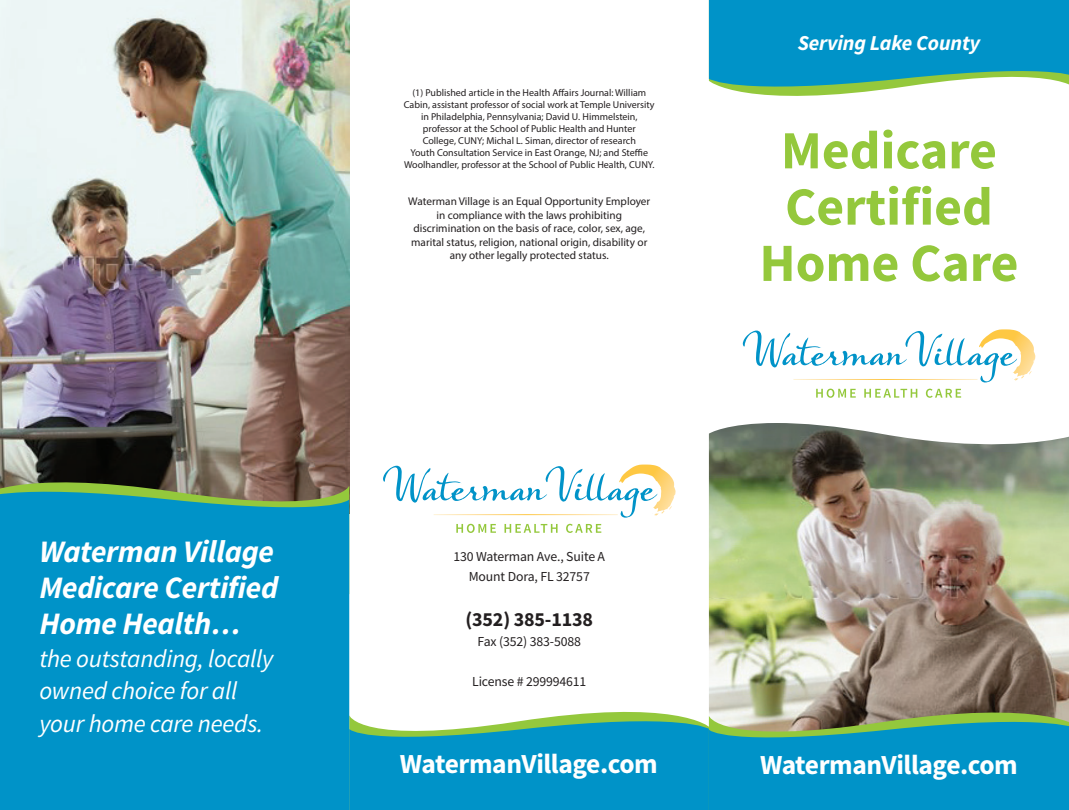
<style>
.page{position:relative;width:1069px;height:810px;background:#fff}
.page>*{position:absolute;margin:0;border:0;box-sizing:border-box;transform-origin:0 0}
.t1{font:700 53.75px/56.2px "Source Sans Pro";color:#94c83c;text-align:center}
.t2{font:italic 700 31.25px/36.2px "Source Sans Pro";letter-spacing:-.01em;color:#fff}
.t3{font:700 27.5px "Source Sans Pro";letter-spacing:-.015em;color:#fff}
.t4{font:italic 25px/32.5px "Source Sans Pro";letter-spacing:-.01em;color:#fff}
.t5{font:italic 700 21.25px "Source Sans Pro";letter-spacing:-.01em;color:#fff}
.t6{font:700 20px "Source Sans Pro";letter-spacing:-.01em;color:#231f20}
.t7{font:13.75px/20px "Source Sans Pro";letter-spacing:-.01em;color:#231f20;text-align:center}
.t8{font:11.25px/13.5px "Myriad Pro";color:#231f20;text-align:center}
.t9{font:10px/12px "Myriad Pro";color:#231f20;text-align:center}
</style>
<div class="page">
<img style="left:0;top:0;width:349px;height:468px">
<img style="left:709px;top:423px;width:360px;height:275px">
<svg style="left:349px;top:712px;width:360px;height:98px;background:#23a1c1"></svg>
<svg style="left:816px;top:389px;width:40px;height:9px"></svg>
<svg style="left:864px;top:389px;width:53px;height:9px"></svg>
<svg style="left:926px;top:389px;width:35px;height:9px"></svg>
<svg style="left:743px;top:329px;width:292px;height:53px"></svg>
<hr style="left:793px;top:379px;width:184px;height:1px;background:#fff">
<svg style="left:709px;top:0;width:360px;height:96px;background:#24a1c2"></svg>
<svg style="left:709px;top:698px;width:360px;height:14px;background:#8f8473"></svg>
<svg style="left:709px;top:712px;width:360px;height:98px;background:#1b97b5"></svg>
<svg style="left:456px;top:524px;width:40px;height:9px"></svg>
<svg style="left:504px;top:524px;width:53px;height:9px"></svg>
<svg style="left:566px;top:524px;width:35px;height:9px"></svg>
<svg style="left:383px;top:465px;width:292px;height:53px"></svg>
<hr style="left:434px;top:514px;width:184px;height:1px;background:#fff">
<svg style="left:0;top:468px;width:349px;height:14px;background:#594e45"></svg>
<div style="left:0;top:482px;width:349px;height:328px;background:#0093c8"></div>
<h2 class="t2" style="left:39px;top:532px;width:240px">Waterman Village<br>Medicare Certified<br>Home Health…</h2>
<h3 class="t4" style="left:39px;top:642px;width:235px">the outstanding, locally owned choice for all your home care needs.</h3>
<p class="t9" style="left:404px;top:86px;width:252px">(1) Published article in the Health Affairs Journal: William Cabin, assistant professor of social work at Temple University in Philadelphia, Pennsylvania; David U. Himmelstein, professor at the School of Public Health and Hunter<br>College, CUNY; Michal L. Siman, director of research<br>Youth Consultation Service in East Orange, NJ; and Steffie Woolhandler, professor at the School of Public Health, CUNY.</p>
<p class="t8" style="left:408px;top:195px;width:243px">Waterman Village is an Equal Opportunity Employer in compliance with the laws prohibiting discrimination on the basis of race, color, sex, age, marital status, religion, national origin, disability or any other legally protected status.</p>
<h3 class="t5" style="left:798px;top:28px;width:184px">Serving Lake County</h3>
<h1 class="t1" style="left:759px;top:122px;width:261px">Medicare<br>Certified<br>Home Care</h1>
<h3 class="t7" style="left:453px;top:546px;width:153px">130 Waterman Ave., Suite A<br>Mount Dora, FL 32757</h3>
<h3 class="t6" style="left:465px;top:606px;width:129px">(352) 385-1138</h3>
<h3 class="t7" style="left:477px;top:631px;width:105px">Fax (352) 383-5088</h3>
<h3 class="t7" style="left:472px;top:671px;width:116px">License # 299994611</h3>
<h3 class="t3" style="left:400px;top:746px;width:259px">WatermanVillage.com</h3>
<h3 class="t3" style="left:760px;top:746px;width:259px">WatermanVillage.com</h3>
</div>
